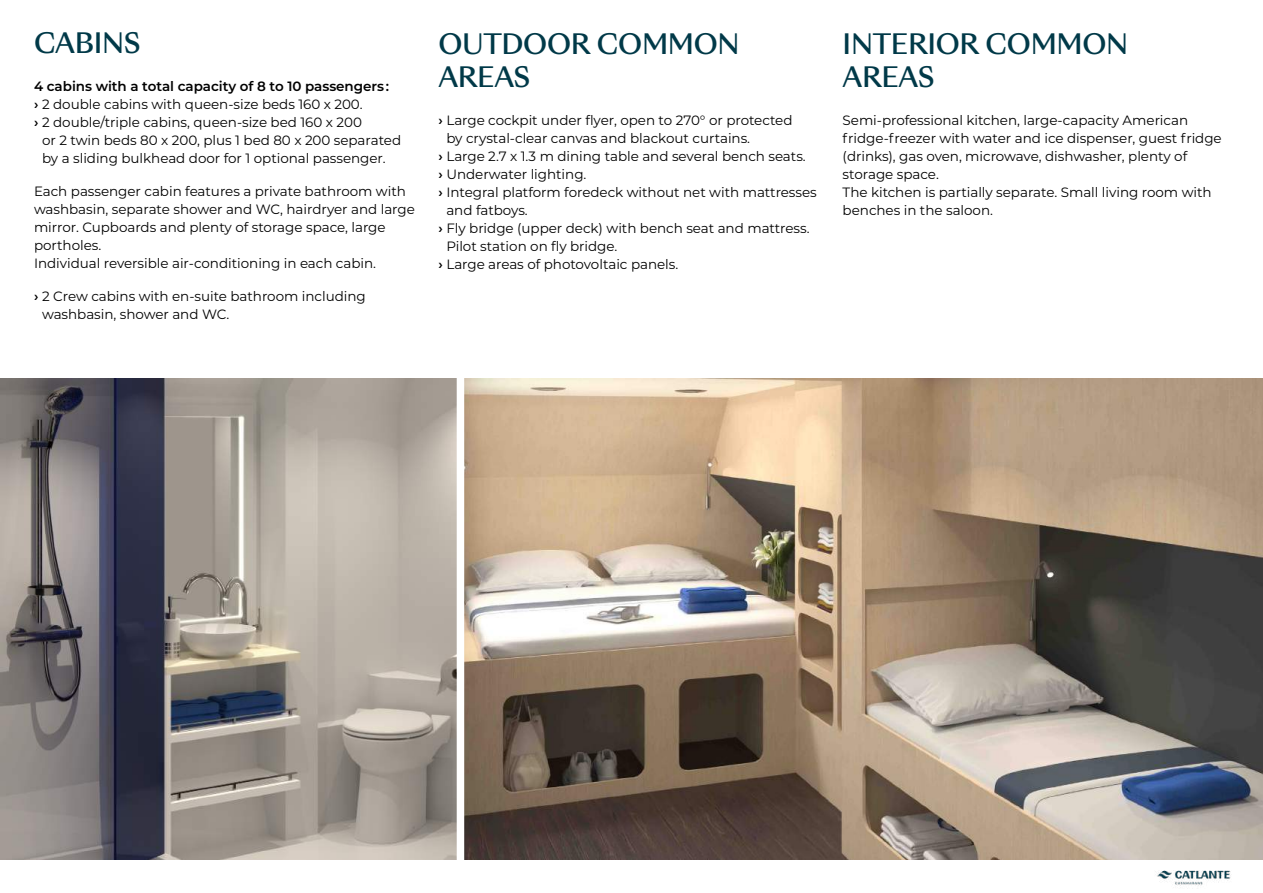
<style>
.page{position:relative;width:1263px;height:893px;background:#fff}
.page>*{position:absolute;margin:0;border:0;box-sizing:border-box;transform-origin:0 0}
.t1{font:500 27px/32.4px "Sang Bleu Sunrise";letter-spacing:-.015em;color:#003948}
.t2{font:13.5px/18px "Montserrat";letter-spacing:-.005em;color:#000}
.t3{font:600 13.5px "Montserrat";letter-spacing:-.005em;color:#000}
.s1{font-weight:600}
</style>
<div class="page">
<img style="left:1155px;top:870px;width:76px;height:16px">
<img style="left:0;top:378px;width:1263px;height:481px">
<div style="left:457px;top:369px;width:7px;height:497px;background:#fff"></div>
<h1 class="t1" style="left:34px;top:28px;width:108px">CABINS</h1>
<p class="t3" style="left:34px;top:77px;width:357px">4 cabins with a total capacity of 8 to 10 passengers :</p>
<p class="t2" style="left:34px;top:95px;width:330px"><span class="s1">›</span> 2 double cabins with queen-size beds 160 x 200.</p>
<p class="t2" style="left:34px;top:113px;width:329px"><span class="s1">›</span> 2 double/triple cabins, queen-size bed 160 x 200</p>
<p class="t2" style="left:42px;top:131px;width:361px">or 2 twin beds 80 x 200, plus 1 bed 80 x 200 separated</p>
<p class="t2" style="left:42px;top:149px;width:345px">by a sliding bulkhead door for 1 optional passenger.</p>
<p class="t2" style="left:34px;top:182px;width:382px">Each passenger cabin features a private bathroom with washbasin, separate shower and WC, hairdryer and large mirror. Cupboards and plenty of storage space, large portholes.<br>Individual reversible air-conditioning in each cabin.</p>
<p class="t2" style="left:42px;top:287px;width:325px;text-indent:-8px"><span class="s1">›</span> 2 Crew cabins with en-suite bathroom including washbasin, shower and WC.</p>
<h1 class="t1" style="left:438px;top:29px;width:303px">OUTDOOR COMMON<br>AREAS</h1>
<p class="t2" style="left:438px;top:110px;width:356px"><span class="s1">›</span> Large cockpit under flyer, open to 270° or protected</p>
<p class="t2" style="left:446px;top:128px;width:305px">by crystal-clear canvas and blackout curtains.</p>
<p class="t2" style="left:438px;top:146px;width:369px"><span class="s1">›</span> Large 2.7 x 1.3 m dining table and several bench seats.</p>
<p class="t2" style="left:438px;top:164px;width:150px"><span class="s1">›</span> Underwater lighting.</p>
<p class="t2" style="left:438px;top:182px;width:380px"><span class="s1">›</span> Integral platform foredeck without net with mattresses</p>
<p class="t2" style="left:446px;top:200px;width:83px">and fatboys.</p>
<p class="t2" style="left:438px;top:218px;width:373px"><span class="s1">›</span> Fly bridge (upper deck) with bench seat and mattress.</p>
<p class="t2" style="left:446px;top:236px;width:173px">Pilot station on fly bridge.</p>
<p class="t2" style="left:438px;top:254px;width:241px"><span class="s1">›</span> Large areas of photovoltaic panels.</p>
<h1 class="t1" style="left:843px;top:29px;width:287px">INTERIOR COMMON<br>AREAS</h1>
<p class="t2" style="left:843px;top:110px;width:381px">Semi-professional kitchen, large-capacity American fridge-freezer with water and ice dispenser, guest fridge (drinks), gas oven, microwave, dishwasher, plenty of storage space.<br>The kitchen is partially separate. Small living room with benches in the saloon.</p>
</div>
